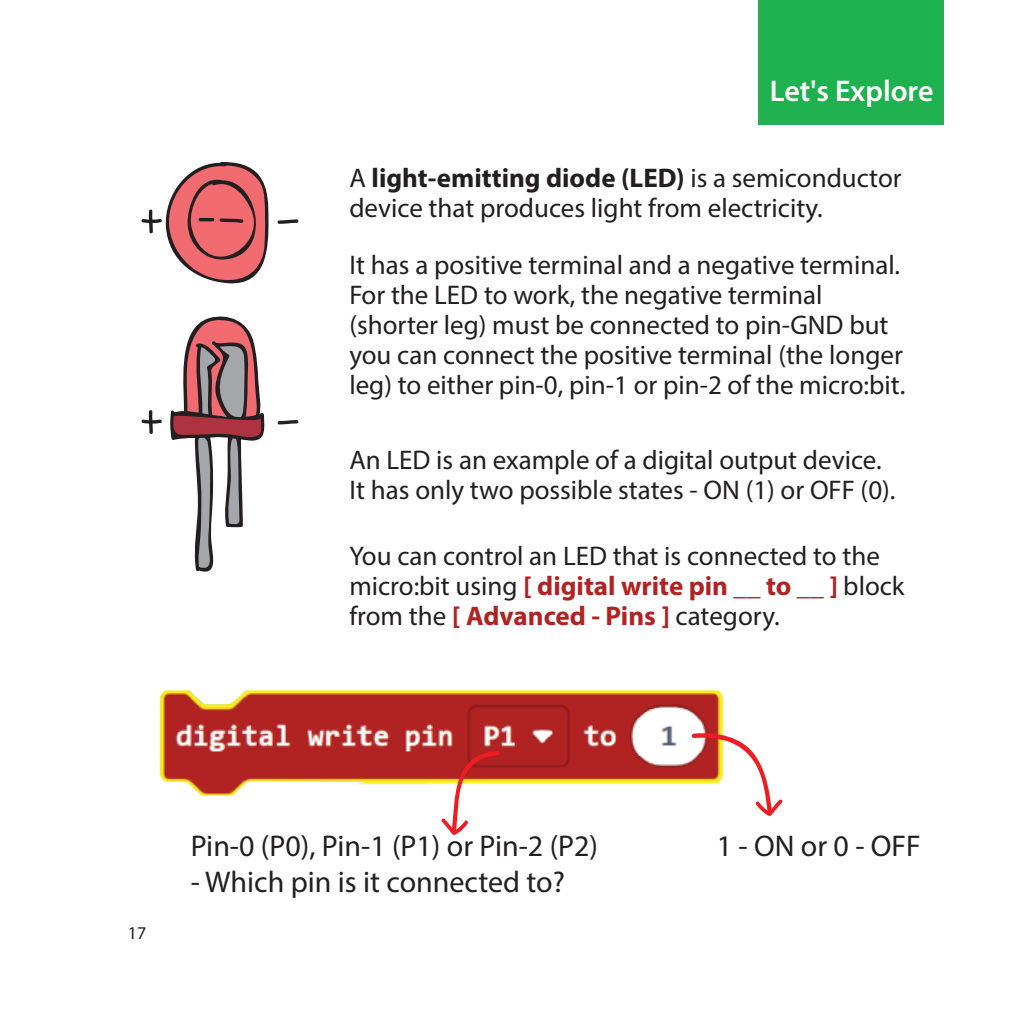
<style>
.page{position:relative;width:1024px;height:1024px;background:#fff}
.page>*{position:absolute;margin:0;border:0;box-sizing:border-box;transform-origin:0 0}
.t1{font:30px "Myriad Pro";color:#231f20}
.t2{font:600 30px "Myriad Pro";color:#fff}
.t3{font:27px/30px "Myriad Pro";color:#231f20}
.t4{font:18px "Myriad Pro";color:#231f20}
.s1{font-weight:700}
.s2{font-weight:700;color:#b12223}
</style>
<div class="page">
<img style="left:365px;top:689px;width:359px;height:96px">
<svg style="left:159px;top:689px;width:206px;height:107px"></svg>
<div style="left:758px;top:0;width:185px;height:124px;background:#1fb04f"></div>
<svg style="left:691px;top:732px;width:92px;height:84px"></svg>
<svg style="left:440px;top:750px;width:60px;height:85px"></svg>
<svg style="left:148px;top:409px;width:5px;height:25px"></svg>
<svg style="left:141px;top:419px;width:21px;height:5px"></svg>
<svg style="left:277px;top:420px;width:22px;height:4px"></svg>
<svg style="left:141px;top:162px;width:158px;height:122px"></svg>
<svg style="left:170px;top:316px;width:95px;height:256px"></svg>
<p class="t2" style="left:770px;top:72px;width:165px">Let's Explore</p>
<p class="t3" style="left:349px;top:162px;width:554px">A <span class="s1">light-emitting diode (LED)</span> is a semiconductor device that produces light from electricity.</p>
<p class="t3" style="left:349px;top:249px;width:557px">It has a positive terminal and a negative terminal.<br>For the LED to work, the negative terminal (shorter leg) must be connected to pin-GND but you can connect the positive terminal (the longer leg) to either pin-0, pin-1 or pin-2 of the micro:bit.</p>
<p class="t3" style="left:349px;top:444px;width:547px">An LED is an example of a digital output device.<br>It has only two possible states - ON (1) or OFF (0).</p>
<p class="t3" style="left:349px;top:540px;width:557px">You can control an LED that is connected to the micro:bit using <span class="s2">[ digital write pin __ to __ ]</span> block from the <span class="s2">[ Advanced - Pins ]</span> category.</p>
<p class="t4" style="left:128px;top:921px;width:20px">17</p>
<p class="t1" style="left:191px;top:827px;width:409px">Pin-0 (P0), Pin-1 (P1) or Pin-2 (P2)</p>
<p class="t1" style="left:716px;top:827px;width:205px">1 - ON or 0 - OFF</p>
<p class="t1" style="left:191px;top:863px;width:375px">- Which pin is it connected to?</p>
</div>
